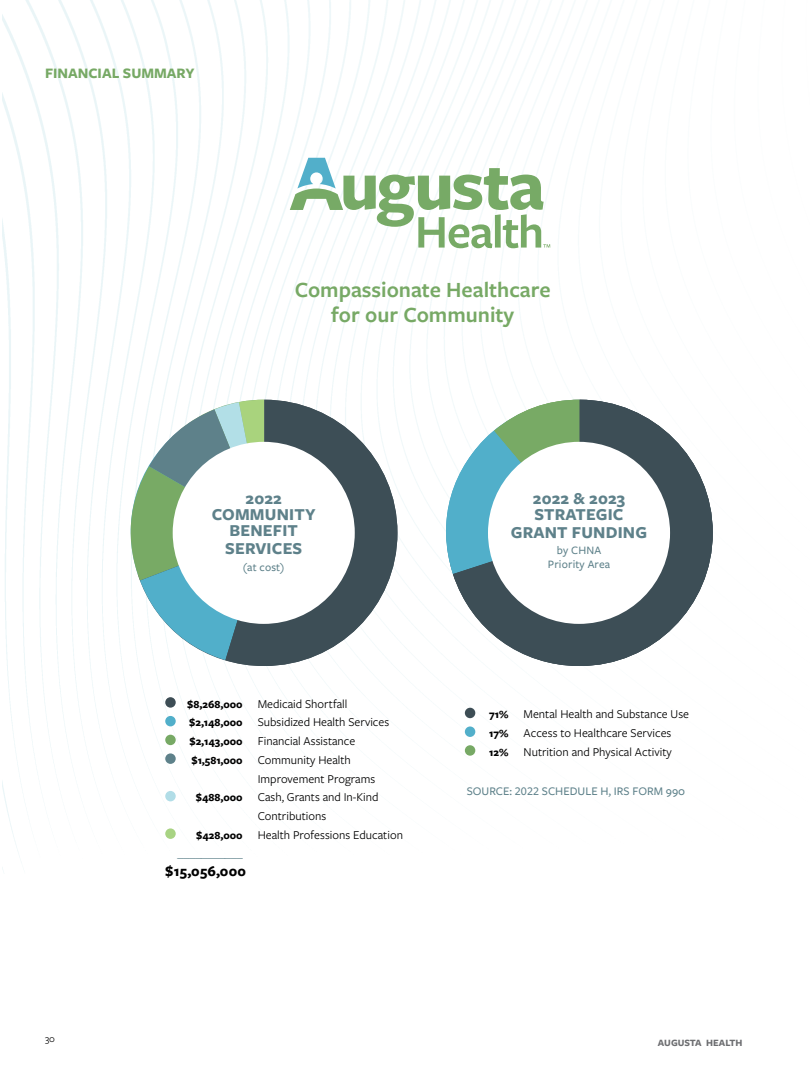
<style>
.page{position:relative;width:810px;height:1080px;background:#fff}
.page>*{position:absolute;margin:0;border:0;box-sizing:border-box;transform-origin:0 0}
.t1{font:600 22.5px/25px "Freight Sans Pro";color:#77a965;text-align:center}
.t2{font:700 17.38px/16.1px "Freight Sans Pro";letter-spacing:.01em;color:#5e818a;text-align:center}
.t3{font:700 15px "Freight Sans Pro";color:#77a965}
.t4{font:700 15px "Freight Sans Pro";color:#000}
.t5{font:13.25px "Freight Sans Pro";color:#5e818a}
.t6{font:12.5px/18.8px "Freight Sans Pro";color:#000}
.t7{font:500 12.12px "Freight Sans Pro";color:#5e818a}
.t8{font:500 11.75px/14.1px "Freight Sans Pro";letter-spacing:.01em;color:#5e818a;text-align:center}
.t9{font:700 10px "Freight Sans Pro";color:#6d6e71}
.t10{font:10px "Freight Sans Pro";color:#000}
.s1{font-weight:700;font-size:11.25px}
</style>
<div class="page">
<img style="left:3px;top:0;width:585px;height:872px">
<svg style="left:128px;top:400px;width:97px;height:260px"></svg>
<svg style="left:225px;top:400px;width:172px;height:266px;fill:#3d4e56"></svg>
<div style="left:173px;top:442px;width:182px;height:182px;background:#fff;border-radius:50%"></div>
<div style="left:165px;top:697px;width:11px;height:11px;background:#3d4d55;border-radius:50%"></div>
<div style="left:165px;top:716px;width:11px;height:10px;background:#51afca;border-radius:50%"></div>
<div style="left:165px;top:735px;width:11px;height:10px;background:#77a965;border-radius:50%"></div>
<div style="left:165px;top:753px;width:11px;height:11px;background:#5e818a;border-radius:50%"></div>
<div style="left:165px;top:791px;width:11px;height:10px;background:#b1dde7;border-radius:50%"></div>
<div style="left:165px;top:828px;width:11px;height:11px;background:#a8d383;border-radius:50%"></div>
<svg style="left:290px;top:158px;width:260px;height:91px"></svg>
<svg style="left:443px;top:400px;width:10px;height:174px"></svg>
<svg style="left:453px;top:400px;width:260px;height:266px"></svg>
<div style="left:488px;top:442px;width:182px;height:182px;background:#fff;border-radius:50%"></div>
<div style="left:465px;top:708px;width:10px;height:10px;background:#3d4d55;border-radius:50%"></div>
<div style="left:465px;top:726px;width:10px;height:11px;background:#52afca;border-radius:50%"></div>
<div style="left:465px;top:745px;width:10px;height:11px;background:#77a965;border-radius:50%"></div>
<p class="t3" style="left:45px;top:62px;width:151px">FINANCIAL SUMMARY</p>
<h1 class="t1" style="left:295px;top:276px;width:258px">Compassionate Healthcare for our Community</h1>
<h2 class="t2" style="left:212px;top:490px;width:106px">2022<br>COMMUNITY<br>BENEFIT</h2>
<h2 class="t2" style="left:225px;top:540px;width:79px">SERVICES</h2>
<p class="t8" style="left:243px;top:559px;width:43px">(at cost)</p>
<h2 class="t2" style="left:533px;top:490px;width:94px;text-align:left">2022 &amp; 2023<br>STRATEGIC</h2>
<h2 class="t2" style="left:511px;top:524px;width:138px">GRANT FUNDING</h2>
<p class="t8" style="left:548px;top:543px;width:64px">by CHNA<br>Priority Area</p>
<p class="t6" style="left:187px;top:694px;width:162px"><span class="s1">$8,268,000</span> Medicaid Shortfall</p>
<p class="t6" style="left:189px;top:712px;width:202px"><span class="s1">$2,148,000</span> Subsidized Health Services</p>
<p class="t6" style="left:189px;top:731px;width:167px"><span class="s1">$2,143,000</span> Financial Assistance</p>
<p class="t6" style="left:191px;top:750px;width:161px"><span class="s1">$1,581,000</span> Community Health</p>
<p class="t6" style="left:258px;top:769px;width:119px">Improvement Programs</p>
<p class="t6" style="left:196px;top:787px;width:184px"><span class="s1">$488,000</span> Cash, Grants and In-Kind</p>
<p class="t6" style="left:258px;top:806px;width:70px">Contributions</p>
<p class="t6" style="left:196px;top:825px;width:208px"><span class="s1">$428,000</span> Health Professions Education</p>
<p class="t5" style="left:178px;top:844px;width:67px">___________</p>
<p class="t4" style="left:165px;top:861px;width:82px">$15,056,000</p>
<p class="t6" style="left:489px;top:704px;width:201px"><span class="s1">71%</span> Mental Health and Substance Use<br><span class="s1">17%</span> Access to Healthcare Services<br><span class="s1">12%</span> Nutrition and Physical Activity</p>
<p class="t7" style="left:467px;top:783px;width:220px">SOURCE: 2022 SCHEDULE H, IRS FORM 990</p>
<p class="t10" style="left:45px;top:1032px;width:11px">30</p>
<p class="t9" style="left:658px;top:1036px;width:86px">AUGUSTA HEALTH</p>
</div>
